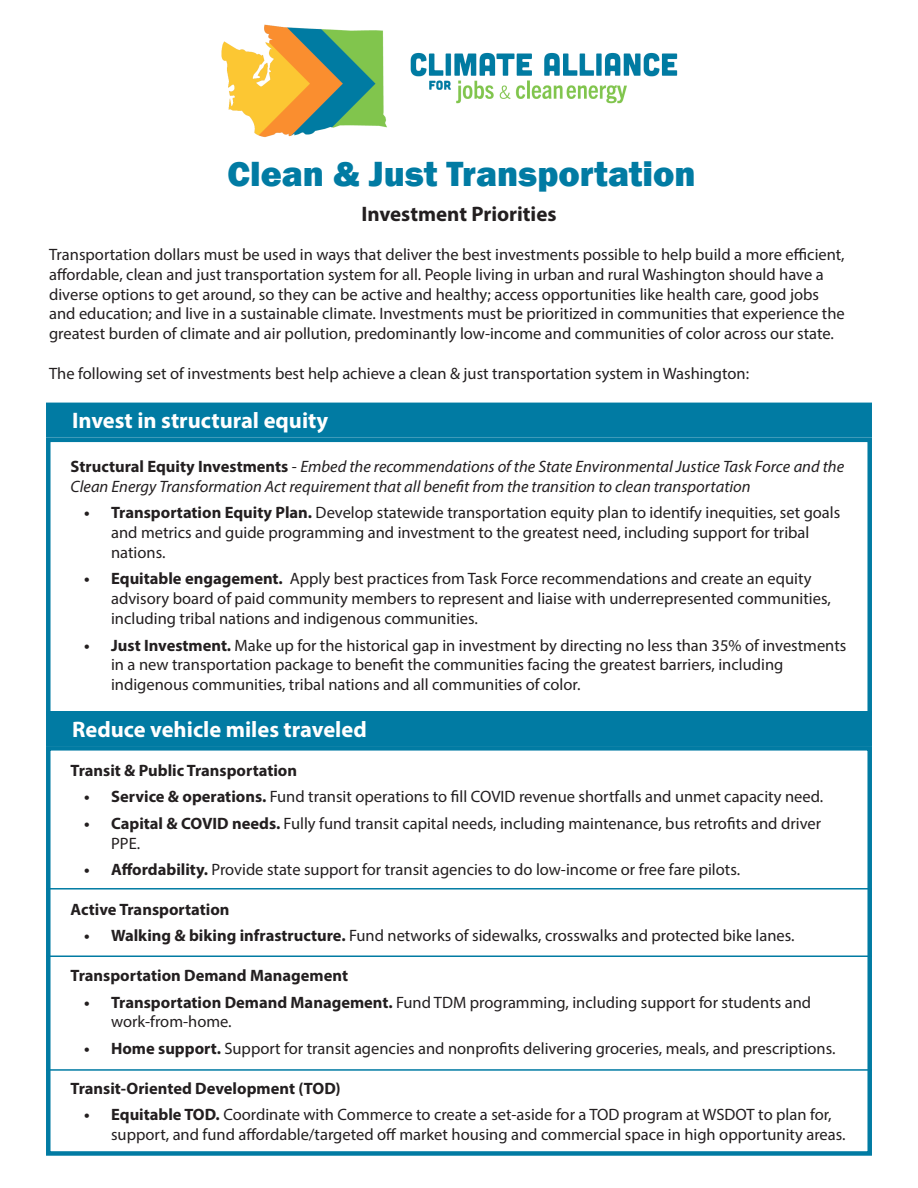
<style>
.page{position:relative;width:918px;height:1188px;background:#fff}
.page>*{position:absolute;margin:0;border:0;box-sizing:border-box;transform-origin:0 0}
.t1{font:800 36px "Franklin Gothic";color:#017ba3}
.t2{font:700 22.5px "Myriad Pro";color:#fff}
.t3{font:700 21px "Myriad Pro";color:#231f20}
.Paragraph_Style_2{font:16.5px/19.8px "Myriad Pro";color:#231f20}
.t4{font:italic 16.5px/19.8px "Myriad Pro";color:#231f20}
.t5{font:700 16.5px "Myriad Pro";color:#231f20}
.s1{font-weight:700;font-style:normal}
.s2{font-style:normal}
.s3{font-weight:700}
</style>
<div class="page">
<img style="left:221px;top:24px;width:457px;height:113px">
<div style="left:46px;top:403px;width:826px;height:35px;background:#017ba3;border:2px solid #017ba3"></div>
<div style="left:46px;top:438px;width:826px;height:278px;border:4px solid #017ba3"></div>
<div style="left:46px;top:711px;width:826px;height:35px;background:#017ba3"></div>
<div style="left:46px;top:746px;width:826px;height:410px;border:4px solid #017ba3"></div>
<hr style="left:46px;top:888px;width:826px;height:2px;background:#017ba3">
<hr style="left:46px;top:956px;width:826px;height:1px;background:#017ba3">
<hr style="left:46px;top:1069px;width:826px;height:2px;background:#017ba3">
<p class="t1" style="left:228px;top:150px;width:470px">Clean &amp; Just Transportation</p>
<p class="t3" style="left:361px;top:201px;width:197px">Investment Priorities</p>
<p class="Paragraph_Style_2" style="left:49px;top:244px;width:797px">Transportation dollars must be used in ways that deliver the best investments possible to help build a more efficient, affordable, clean and just transportation system for all. People living in urban and rural Washington should have a diverse options to get around, so they can be active and healthy; access opportunities like health care, good jobs and education; and live in a sustainable climate. Investments must be prioritized in communities that experience the greatest burden of climate and air pollution, predominantly low-income and communities of color across our state.</p>
<p class="Paragraph_Style_2" style="left:49px;top:363px;width:701px">The following set of investments best help achieve a clean &amp; just transportation system in Washington:</p>
<p class="t2" style="left:72px;top:406px;width:258px">Invest in structural equity</p>
<p class="t4" style="left:71px;top:456px;width:775px"><span class="s1">Structural Equity Investments</span> <span class="s2">-</span> Embed the recommendations of the State Environmental Justice Task Force and the<br>Clean Energy Transformation Act requirement that all benefit from the transition to clean transportation</p>
<p class="Paragraph_Style_2" style="left:111px;top:503px;width:731px;text-indent:-27px"><span class="s3">• Transportation Equity Plan.</span> Develop statewide transportation equity plan to identify inequities, set goals and metrics and guide programming and investment to the greatest need, including support for tribal nations.</p>
<p class="Paragraph_Style_2" style="left:111px;top:569px;width:721px;text-indent:-27px"><span class="s3">• Equitable engagement.</span> Apply best practices from Task Force recommendations and create an equity advisory board of paid community members to represent and liaise with underrepresented communities, including tribal nations and indigenous communities.</p>
<p class="Paragraph_Style_2" style="left:111px;top:635px;width:737px;text-indent:-27px"><span class="s3">• Just Investment.</span> Make up for the historical gap in investment by directing no less than 35% of investments in a new transportation package to benefit the communities facing the greatest barriers, including indigenous communities, tribal nations and all communities of color.</p>
<p class="t2" style="left:72px;top:715px;width:296px">Reduce vehicle miles traveled</p>
<p class="t5" style="left:71px;top:760px;width:228px">Transit &amp; Public Transportation</p>
<p class="Paragraph_Style_2" style="left:84px;top:787px;width:741px"><span class="s3">• Service &amp; operations.</span> Fund transit operations to fill COVID revenue shortfalls and unmet capacity need.</p>
<p class="Paragraph_Style_2" style="left:111px;top:813px;width:712px;text-indent:-27px"><span class="s3">• Capital &amp; COVID needs.</span> Fully fund transit capital needs, including maintenance, bus retrofits and driver<br>PPE.</p>
<p class="Paragraph_Style_2" style="left:84px;top:860px;width:658px"><span class="s3">• Affordability.</span> Provide state support for transit agencies to do low-income or free fare pilots.</p>
<p class="t5" style="left:71px;top:899px;width:161px">Active Transportation</p>
<p class="Paragraph_Style_2" style="left:84px;top:926px;width:712px"><span class="s3">• Walking &amp; biking infrastructure.</span> Fund networks of sidewalks, crosswalks and protected bike lanes.</p>
<p class="t5" style="left:71px;top:965px;width:279px">Transportation Demand Management</p>
<p class="Paragraph_Style_2" style="left:111px;top:992px;width:702px;text-indent:-27px"><span class="s3">• Transportation Demand Management.</span> Fund TDM programming, including support for students and work-from-home.</p>
<p class="Paragraph_Style_2" style="left:84px;top:1038px;width:753px"><span class="s3">• Home support.</span> Support for transit agencies and nonprofits delivering groceries, meals, and prescriptions.</p>
<p class="t5" style="left:71px;top:1077px;width:272px">Transit-Oriented Development (TOD)</p>
<p class="Paragraph_Style_2" style="left:111px;top:1104px;width:736px;text-indent:-27px"><span class="s3">• Equitable TOD.</span> Coordinate with Commerce to create a set-aside for a TOD program at WSDOT to plan for, support, and fund affordable/targeted off market housing and commercial space in high opportunity areas.</p>
</div>
